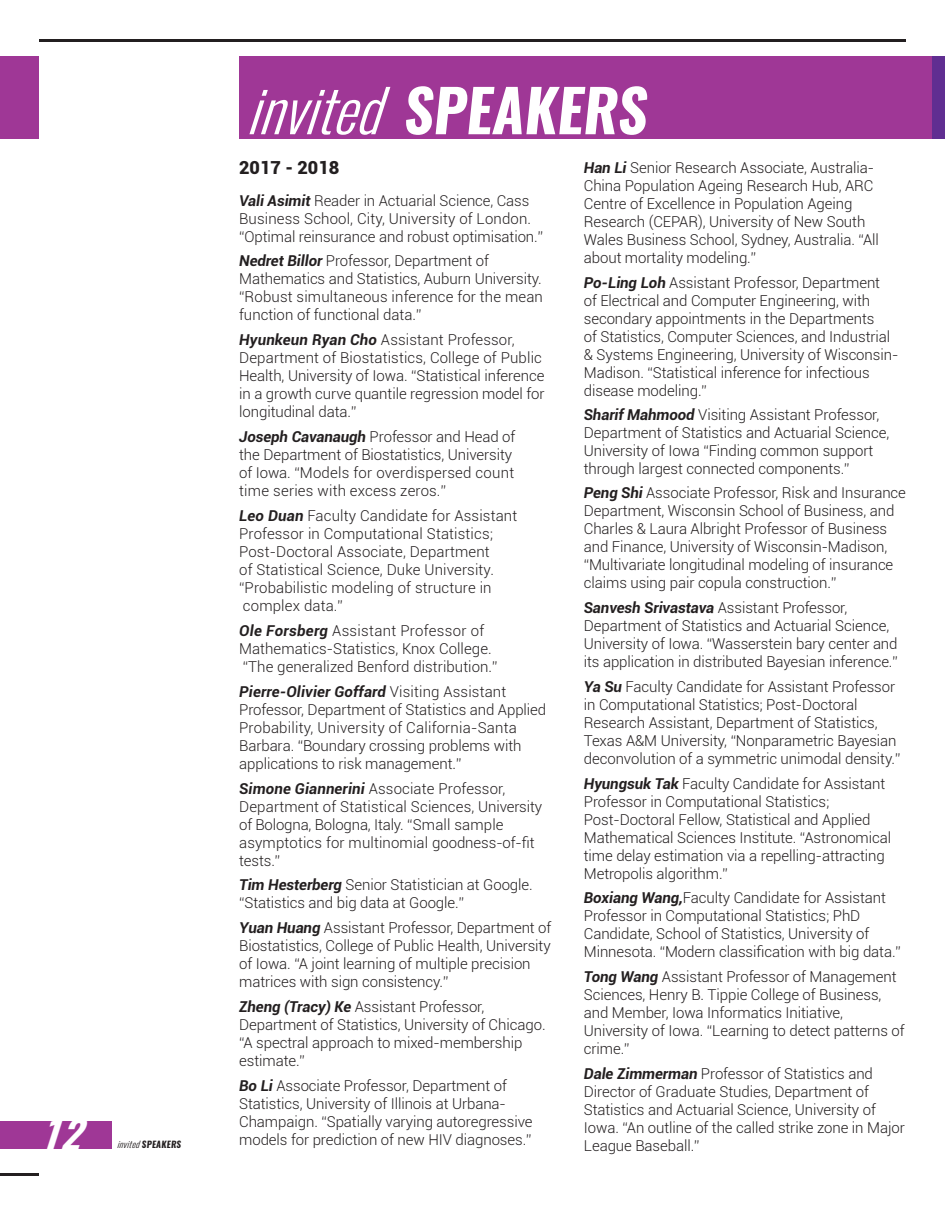
<style>
.page{position:relative;width:945px;height:1215px;background:#fff}
.page>*{position:absolute;margin:0;border:0;box-sizing:border-box;transform-origin:0 0}
.t1{font:italic 700 58.5px "Oswald";color:#fff}
.t2{font:italic 700 39.15px "Oswald";color:#fff}
.t3{font:900 18px "Roboto";color:#231f20}
.t4{font:300 15px/18px "Roboto";letter-spacing:-.005em;color:#231f20}
.t5{font:300 14.85px "Roboto";letter-spacing:-.005em;color:#231f20}
.t6{font:italic 700 9px "Oswald";letter-spacing:.03em;color:#231f20}
.s1{font-weight:300}
.s2{font-weight:700;font-style:italic}
</style>
<div class="page">
<div style="left:932px;top:56px;width:13px;height:83px;background:#602e91"></div>
<div style="left:239px;top:56px;width:693px;height:83px;background:#9f3796"></div>
<hr style="left:39px;top:39px;width:867px;height:3px;background:#231f20">
<div style="left:0;top:56px;width:39px;height:83px;background:#9f3796"></div>
<hr style="left:0;top:1173px;width:39px;height:3px;background:#231f20">
<div style="left:0;top:1122px;width:112px;height:27px;background:#9f3796"></div>
<h2 class="t2" style="left:40px;top:1107px;width:56px">12</h2>
<p class="t6" style="left:117px;top:1138px;width:66px"><span class="s1">invited</span>SPEAKERS</p>
<h1 class="t1" style="left:247px;top:70px;width:402px"><span class="s1">invited</span> SPEAKERS</h1>
<p class="t4" style="left:584px;top:158px;width:297px"><span class="s2">Han Li</span> Senior Research Associate, Australia-China Population Ageing Research Hub, ARC Centre of Excellence in Population Ageing Research (CEPAR), University of New South Wales Business School, Sydney, Australia. “All about mortality modeling.”</p>
<p class="t4" style="left:584px;top:273px;width:316px"><span class="s2">Po-Ling Loh</span> Assistant Professor, Department<br>of Electrical and Computer Engineering, with secondary appointments in the Departments<br>of Statistics, Computer Sciences, and Industrial &amp; Systems Engineering, University of Wisconsin-Madison. “Statistical inference for infectious disease modeling.”</p>
<p class="t4" style="left:584px;top:405px;width:307px"><span class="s2">Sharif Mahmood</span> Visiting Assistant Professor, Department of Statistics and Actuarial Science, University of Iowa “Finding common support through largest connected components.”</p>
<p class="t4" style="left:584px;top:483px;width:324px"><span class="s2">Peng Shi</span> Associate Professor, Risk and Insurance Department, Wisconsin School of Business, and Charles &amp; Laura Albright Professor of Business and Finance, University of Wisconsin-Madison, “Multivariate longitudinal modeling of insurance claims using pair copula construction.”</p>
<p class="t4" style="left:584px;top:598px;width:315px"><span class="s2">Sanvesh Srivastava</span> Assistant Professor, Department of Statistics and Actuarial Science, University of Iowa. “Wasserstein bary center and its application in distributed Bayesian inference.”</p>
<p class="t4" style="left:584px;top:677px;width:318px"><span class="s2">Ya Su</span> Faculty Candidate for Assistant Professor in Computational Statistics; Post-Doctoral Research Assistant, Department of Statistics, Texas A&amp;M University, “Nonparametric Bayesian deconvolution of a symmetric unimodal density.”</p>
<p class="t4" style="left:584px;top:774px;width:309px"><span class="s2">Hyungsuk Tak</span> Faculty Candidate for Assistant Professor in Computational Statistics; Post-Doctoral Fellow, Statistical and Applied Mathematical Sciences Institute. “Astronomical time delay estimation via a repelling-attracting Metropolis algorithm.”</p>
<p class="t4" style="left:584px;top:888px;width:318px"><span class="s2">Boxiang Wang,</span>Faculty Candidate for Assistant Professor in Computational Statistics; PhD Candidate, School of Statistics, University of Minnesota. “Modern classification with big data.”</p>
<p class="t4" style="left:584px;top:967px;width:322px"><span class="s2">Tong Wang</span> Assistant Professor of Management Sciences, Henry B. Tippie College of Business, and Member, Iowa Informatics Initiative, University of Iowa. “Learning to detect patterns of crime.”</p>
<p class="t4" style="left:584px;top:1064px;width:323px"><span class="s2">Dale Zimmerman</span> Professor of Statistics and Director of Graduate Studies, Department of Statistics and Actuarial Science, University of Iowa. “An outline of the called strike zone in Major League Baseball.”</p>
<p class="t3" style="left:239px;top:155px;width:102px">2017 - 2018</p>
<p class="t5" style="left:239px;top:190px;width:292px"><span class="s2">Vali Asimit</span> Reader in Actuarial Science, Cass</p>
<p class="t4" style="left:239px;top:209px;width:305px">Business School, City, University of London. “Optimal reinsurance and robust optimisation.”</p>
<p class="t4" style="left:239px;top:251px;width:305px"><span class="s2">Nedret Billor</span> Professor, Department of Mathematics and Statistics, Auburn University. “Robust simultaneous inference for the mean function of functional data.”</p>
<p class="t4" style="left:239px;top:330px;width:307px"><span class="s2">Hyunkeun Ryan Cho</span> Assistant Professor, Department of Biostatistics, College of Public Health, University of Iowa. “Statistical inference in a growth curve quantile regression model for longitudinal data.”</p>
<p class="t4" style="left:239px;top:427px;width:278px"><span class="s2">Joseph Cavanaugh</span> Professor and Head of the Department of Biostatistics, University of Iowa. “Models for overdispersed count time series with excess zeros.”</p>
<p class="t4" style="left:239px;top:506px;width:280px"><span class="s2">Leo Duan</span> Faculty Candidate for Assistant Professor in Computational Statistics; Post-Doctoral Associate, Department<br>of Statistical Science, Duke University. “Probabilistic modeling of structure in complex data.”</p>
<p class="t4" style="left:239px;top:621px;width:260px"><span class="s2">Ole Forsberg</span> Assistant Professor of<br>Mathematics-Statistics, Knox College. “The generalized Benford distribution.”</p>
<p class="t4" style="left:239px;top:682px;width:309px"><span class="s2">Pierre-Olivier Goffard</span> Visiting Assistant Professor, Department of Statistics and Applied Probability, University of California-Santa Barbara. “Boundary crossing problems with applications to risk management.”</p>
<p class="t4" style="left:239px;top:779px;width:304px"><span class="s2">Simone Giannerini</span> Associate Professor, Department of Statistical Sciences, University of Bologna, Bologna, Italy. “Small sample asymptotics for multinomial goodness-of-fit tests.”</p>
<p class="t4" style="left:239px;top:875px;width:295px"><span class="s2">Tim Hesterberg</span> Senior Statistician at Google. “Statistics and big data at Google.”</p>
<p class="t4" style="left:239px;top:918px;width:314px"><span class="s2">Yuan Huang</span> Assistant Professor, Department of Biostatistics, College of Public Health, University of Iowa. “A joint learning of multiple precision matrices with sign consistency.”</p>
<p class="t4" style="left:239px;top:997px;width:308px"><span class="s2">Zheng (Tracy) Ke</span> Assistant Professor, Department of Statistics, University of Chicago. “A spectral approach to mixed-membership estimate.”</p>
<p class="t4" style="left:239px;top:1076px;width:295px"><span class="s2">Bo Li</span> Associate Professor, Department of Statistics, University of Illinois at Urbana-Champaign. “Spatially varying autoregressive models for prediction of new HIV diagnoses.”</p>
</div>
